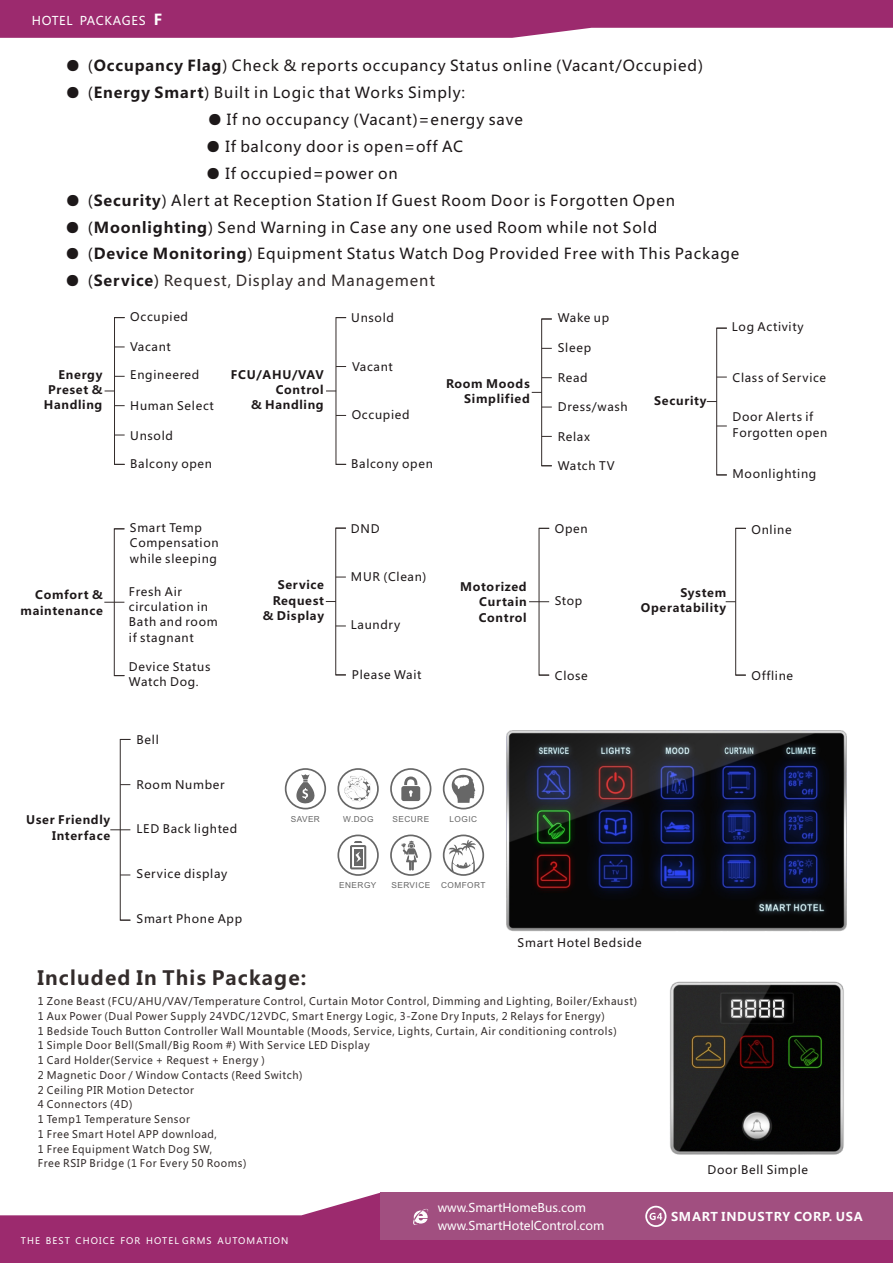
<style>
.page{position:relative;width:893px;height:1263px;background:#fff}
.page>*{position:absolute;margin:0;border:0;box-sizing:border-box;transform-origin:0 0}
.t1{font:700 19.5px "Microsoft Ya Hei";letter-spacing:.06em;color:#332c2b}
.t2{font:15px "Microsoft Ya Hei";letter-spacing:.06em;color:#1d1819}
.t3{font:15px "Microsoft Ya Hei";letter-spacing:.06em;color:#332c2b}
.t4{font:12px "Microsoft Ya Hei";color:#fefefe}
.t5{font:700 12px "Microsoft Ya Hei";letter-spacing:.06em;color:#fefefe}
.t6{font:12px "Microsoft Ya Hei";letter-spacing:.06em;color:#fefefe}
.t7{font:11.7px/15.3px "Microsoft Ya Hei";letter-spacing:.06em;color:#1d1819}
.t8{font:700 11.7px/15.3px "Microsoft Ya Hei";letter-spacing:.06em;color:#1d1819;text-align:right}
.t9{font:10.5px/14.7px "Microsoft Ya Hei";letter-spacing:.06em;color:#332c2b}
.t10{font:9px "Microsoft Ya Hei";letter-spacing:.12em;color:#fefefe}
.t11{font:8.25px "Arial";letter-spacing:.055em;color:#676767}
.s1{font-weight:700;font-size:15px}
.s2{font-family:"Sim Sun"}
.s3{font-weight:700}
.s4{font-family:"Sim Sun";color:#1d1819}
.s5{color:#1d1819}
.s6{font-weight:700;color:#1d1819}
</style>
<div class="page">
<svg style="left:0;top:0;width:893px;height:38px;background:#a6407d"></svg>
<div style="left:114px;top:317px;width:11px;height:148px;border:1px solid #332c2b"></div>
<div style="left:541px;top:319px;width:11px;height:147px;border:1px solid #332c2b"></div>
<div style="left:114px;top:528px;width:11px;height:148px;border:1px solid #332c2b"></div>
<svg style="left:104px;top:602px;width:20px;height:1px"></svg>
<div style="left:335px;top:528px;width:11px;height:147px;border:1px solid #332c2b"></div>
<div style="left:716px;top:328px;width:11px;height:147px;border:1px solid #332c2b"></div>
<div style="left:120px;top:739px;width:11px;height:181px;border:1px solid #332c2b"></div>
<svg style="left:110px;top:829px;width:20px;height:1px"></svg>
<svg style="left:529px;top:601px;width:20px;height:1px"></svg>
<div style="left:735px;top:528px;width:11px;height:147px;border:1px solid #332c2b"></div>
<img style="left:670px;top:981px;width:174px;height:174px">
<svg style="left:0;top:1192px;width:893px;height:71px;fill:#9c2a6e"></svg>
<div style="left:381px;top:1192px;width:512px;height:48px;background:#a14f80"></div>
<svg style="left:645px;top:1206px;width:21px;height:21px"></svg>
<img style="left:506px;top:730px;width:341px;height:202px">
<svg style="left:296px;top:774px;width:19px;height:29px"></svg>
<div style="left:285px;top:768px;width:41px;height:41px;border:2px solid #676767;border-radius:50%"></div>
<div style="left:337px;top:768px;width:42px;height:41px;border:2px solid #676767;border-radius:50%"></div>
<svg style="left:344px;top:775px;width:28px;height:27px"></svg>
<div style="left:390px;top:768px;width:41px;height:41px;border:2px solid #676767;border-radius:50%"></div>
<div style="left:401px;top:786px;width:19px;height:15px;background:#676767;border-radius:2px"></div>
<svg style="left:404px;top:776px;width:13px;height:21px"></svg>
<div style="left:443px;top:768px;width:41px;height:41px;border:2px solid #676767;border-radius:50%"></div>
<svg style="left:444px;top:769px;width:31px;height:34px"></svg>
<div style="left:337px;top:834px;width:42px;height:42px;border:2px solid #676767;border-radius:50%"></div>
<svg style="left:350px;top:841px;width:16px;height:28px"></svg>
<div style="left:390px;top:834px;width:41px;height:42px;border:2px solid #676767;border-radius:50%"></div>
<svg style="left:401px;top:840px;width:17px;height:31px"></svg>
<div style="left:443px;top:834px;width:41px;height:42px;border:2px solid #676767;border-radius:50%"></div>
<svg style="left:448px;top:839px;width:28px;height:33px"></svg>
<svg style="left:413px;top:1208px;width:16px;height:17px"></svg>
<p class="t6" style="left:32px;top:15px;width:132px">HOTEL PACKAGES <span class="s1">F</span></p>
<h2 class="t2" style="left:65px;top:59px;width:639px"><span class="s2">●</span> (<span class="s3">Occupancy Flag</span>) Check &amp; reports occupancy Status online (Vacant/Occupied)</h2>
<h2 class="t2" style="left:65px;top:86px;width:401px"><span class="s2">●</span> (<span class="s3">Energy Smart</span>) Built in Logic that Works Simply:</h2>
<h2 class="t2" style="left:207px;top:113px;width:317px"><span class="s2">●</span> If no occupancy (Vacant)=energy save</h2>
<h2 class="t2" style="left:206px;top:140px;width:259px"><span class="s2">●</span> If balcony door is open=off AC</h2>
<h2 class="t2" style="left:206px;top:166px;width:193px"><span class="s2">●</span> If occupied=power on</h2>
<h2 class="t2" style="left:65px;top:193px;width:611px"><span class="s2">●</span> (<span class="s3">Security</span>) Alert at Reception Station If Guest Room Door is Forgotten Open</h2>
<h2 class="t2" style="left:65px;top:220px;width:594px"><span class="s2">●</span> (<span class="s3">Moonlighting</span>) Send Warning in Case any one used Room while not Sold</h2>
<h2 class="t2" style="left:65px;top:247px;width:675px"><span class="s2">●</span> (<span class="s3">Device Monitoring</span>) Equipment Status Watch Dog Provided Free with This Package</h2>
<h2 class="t3" style="left:65px;top:274px;width:371px"><span class="s4">●</span> <span class="s5">(</span><span class="s6">Service</span><span class="s5">)</span> Request, Display and Management</h2>
<p class="t8" style="left:44px;top:368px;width:60px">Energy<br>Preset &amp;<br>Handling</p>
<p class="t7" style="left:130px;top:310px;width:59px">Occupied</p>
<p class="t7" style="left:130px;top:340px;width:42px">Vacant</p>
<p class="t7" style="left:130px;top:369px;width:71px">Engineered</p>
<p class="t7" style="left:130px;top:399px;width:85px">Human Select</p>
<p class="t7" style="left:130px;top:429px;width:44px">Unsold</p>
<p class="t7" style="left:130px;top:457px;width:83px">Balcony open</p>
<p class="t8" style="left:231px;top:368px;width:94px">FCU/AHU/VAV<br>Control<br>&amp; Handling</p>
<p class="t7" style="left:351px;top:311px;width:44px">Unsold</p>
<p class="t7" style="left:352px;top:360px;width:42px">Vacant</p>
<p class="t7" style="left:352px;top:408px;width:59px">Occupied</p>
<p class="t7" style="left:351px;top:457px;width:83px">Balcony open</p>
<p class="t8" style="left:446px;top:377px;width:85px">Room Moods<br>Simplified</p>
<p class="t7" style="left:558px;top:311px;width:53px">Wake up</p>
<p class="t7" style="left:558px;top:341px;width:35px">Sleep</p>
<p class="t7" style="left:558px;top:371px;width:31px">Read</p>
<p class="t7" style="left:558px;top:400px;width:71px">Dress/wash</p>
<p class="t7" style="left:558px;top:430px;width:34px">Relax</p>
<p class="t7" style="left:558px;top:459px;width:58px">Watch TV</p>
<p class="t8" style="left:654px;top:394px;width:54px">Security</p>
<p class="t7" style="left:732px;top:320px;width:73px">Log Activity</p>
<p class="t7" style="left:732px;top:371px;width:95px">Class of Service</p>
<p class="t7" style="left:732px;top:410px;width:96px">Door Alerts if<br>Forgotten open</p>
<p class="t7" style="left:732px;top:467px;width:85px">Moonlighting</p>
<p class="t8" style="left:21px;top:588px;width:84px">Comfort &amp; maintenance</p>
<p class="t7" style="left:130px;top:521px;width:90px">Smart Temp<br>Compensation while sleeping</p>
<p class="t7" style="left:129px;top:585px;width:90px">Fresh Air circulation in<br>Bath and room if stagnant</p>
<p class="t7" style="left:129px;top:660px;width:83px">Device Status<br>Watch Dog.</p>
<p class="t8" style="left:263px;top:578px;width:63px">Service<br>Request &amp; Display</p>
<p class="t7" style="left:351px;top:522px;width:30px">DND</p>
<p class="t7" style="left:351px;top:570px;width:77px">MUR (Clean)</p>
<p class="t7" style="left:351px;top:618px;width:51px">Laundry</p>
<p class="t7" style="left:352px;top:668px;width:71px">Please Wait</p>
<p class="t8" style="left:479px;top:580px;width:50px;text-align:justify;text-indent:-19px">Motorized Curtain Control</p>
<p class="t7" style="left:555px;top:522px;width:34px">Open</p>
<p class="t7" style="left:555px;top:594px;width:29px">Stop</p>
<p class="t7" style="left:555px;top:669px;width:35px">Close</p>
<p class="t8" style="left:641px;top:586px;width:87px">System<br>Operatability</p>
<p class="t7" style="left:751px;top:523px;width:42px">Online</p>
<p class="t7" style="left:751px;top:669px;width:43px">Offline</p>
<p class="t8" style="left:26px;top:813px;width:86px">User Friendly<br>Interface</p>
<p class="t7" style="left:137px;top:733px;width:24px">Bell</p>
<p class="t7" style="left:137px;top:778px;width:89px">Room Number</p>
<p class="t7" style="left:137px;top:822px;width:102px">LED Back lighted</p>
<p class="t7" style="left:137px;top:867px;width:92px">Service display</p>
<p class="t7" style="left:137px;top:912px;width:107px">Smart Phone App</p>
<p class="t11" style="left:291px;top:816px;width:31px">SAVER</p>
<p class="t11" style="left:343px;top:816px;width:32px">W.DOG</p>
<p class="t11" style="left:392px;top:816px;width:38px">SECURE</p>
<p class="t11" style="left:450px;top:816px;width:29px">LOGIC</p>
<p class="t11" style="left:339px;top:882px;width:39px">ENERGY</p>
<p class="t11" style="left:391px;top:882px;width:40px">SERVICE</p>
<p class="t11" style="left:441px;top:882px;width:46px">COMFORT</p>
<p class="t7" style="left:518px;top:936px;width:126px">Smart Hotel Bedside</p>
<h1 class="t1" style="left:37px;top:969px;width:270px">Included In This Package:</h1>
<p class="t9" style="left:38px;top:995px;width:601px">1 Zone Beast (FCU/AHU/VAV/Temperature Control, Curtain Motor Control, Dimming and Lighting, Boiler/Exhaust)<br>1 Aux Power (Dual Power Supply 24VDC/12VDC, Smart Energy Logic, 3-Zone Dry Inputs, 2 Relays for Energy)<br>1 Bedside Touch Button Controller Wall Mountable (Moods, Service, Lights, Curtain, Air conditioning controls)<br>1 Simple Door Bell(Small/Big Room #) With Service LED Display<br>1 Card Holder(Service + Request + Energy )<br>2 Magnetic Door / Window Contacts (Reed Switch)<br>2 Ceiling PIR Motion Detector<br>4 Connectors (4D)<br>1 Temp1 Temperature Sensor<br>1 Free Smart Hotel APP download,<br>1 Free Equipment Watch Dog SW,<br>Free RSIP Bridge (1 For Every 50 Rooms)</p>
<p class="t4" style="left:438px;top:1202px;width:150px">www.SmartHomeBus.com</p>
<p class="t10" style="left:21px;top:1236px;width:269px">THE BEST CHOICE FOR HOTEL GRMS AUTOMATION</p>
<p class="t4" style="left:438px;top:1220px;width:168px">www.SmartHotelControl.com</p>
<p class="t7" style="left:707px;top:1162px;width:102px">Door Bell Simple</p>
<p class="t5" style="left:671px;top:1211px;width:193px">SMART INDUSTRY CORP. USA</p>
</div>
